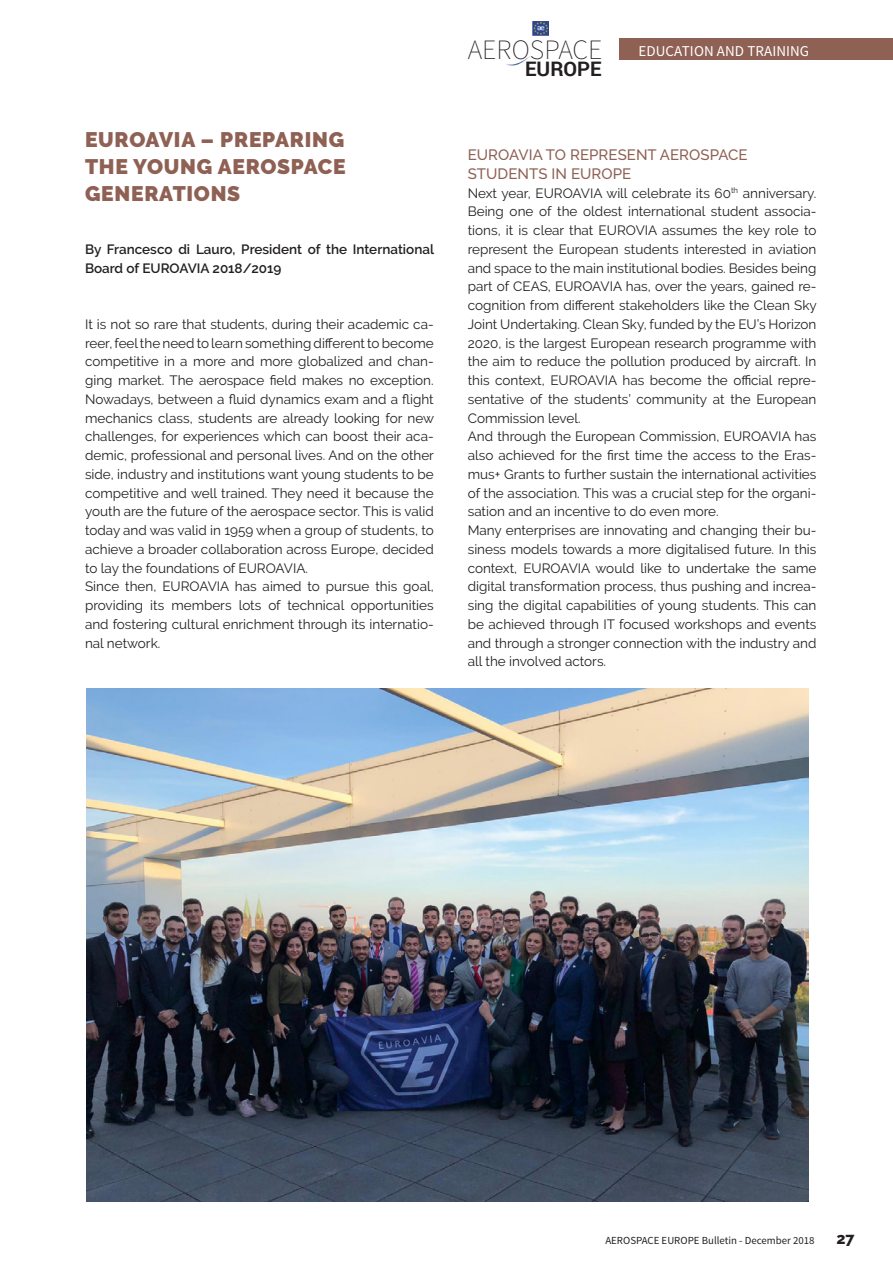
<style>
.page{position:relative;width:893px;height:1263px;background:#fff}
.page>*{position:absolute;margin:0;border:0;box-sizing:border-box;transform-origin:0 0}
.t1{font:200 27.9px "Source Sans Pro";color:#231f20}
.Titre1_Black{font:900 21px/27px "Raleway";letter-spacing:.035em;color:#8f6054;text-align:justify}
.t2{font:700 19.95px "Roboto";color:#231f20}
.t3{font:800 15.75px "Raleway";color:#231f20}
.Titre_2_medium{font:500 15px/18.8px "Raleway";letter-spacing:.005em;color:#8f6054}
.titre_generique{font:15px "Source Sans Pro";letter-spacing:.005em;color:#fff}
.texte_courant{font:13.5px/18.8px "Raleway";color:#231f20;text-align:justify}
.BY_AUTEUR{font:600 13.5px/18.8px "Raleway";color:#231f20}
.t4{font:10.8px "Source Sans Pro";color:#231f20}
</style>
<div class="page">
<div style="left:619px;top:38px;width:274px;height:22px;background:#8f6054"></div>
<svg style="left:506px;top:56px;width:24px;height:10px"></svg>
<img style="left:533px;top:21px;width:16px;height:14px">
<img style="left:87px;top:688px;width:721px;height:513px">
<p class="Titre1_Black" style="left:85px;top:126px;width:262px">EUROAVIA – PREPARING THE YOUNG AEROSPACE GENERATIONS</p>
<p class="BY_AUTEUR" style="left:85px;top:240px;width:351px">By Francesco di Lauro, President of the International<br>Board of EUROAVIA 2018/2019</p>
<p class="texte_courant" style="left:85px;top:315px;width:351px">It is not so rare that students, during their academic ca&shy;reer, feel the need to learn something different to become competitive in a more and more globalized and chan&shy;ging market. The aerospace field makes no exception.<br>Nowadays, between a fluid dynamics exam and a flight mechanics class, students are already looking for new challenges, for experiences which can boost their aca&shy;demic, professional and personal lives. And on the other side, industry and institutions want young students to be competitive and well trained. They need it because the youth are the future of the aerospace sector. This is valid today and was valid in 1959 when a group of students, to achieve a broader collaboration across Europe, decided to lay the foundations of EUROAVIA.</p>
<p class="texte_courant" style="left:85px;top:577px;width:350px">Since then, EUROAVIA has aimed to pursue this goal, providing its members lots of technical opportunities and fostering cultural enrichment through its internatio&shy;nal network.</p>
<p class="t1" style="left:468px;top:33px;width:136px">AEROSPACE</p>
<p class="titre_generique" style="left:639px;top:42px;width:172px">EDUCATION AND TRAINING</p>
<p class="t2" style="left:525px;top:55px;width:78px">EUROPE</p>
<p class="Titre_2_medium" style="left:468px;top:145px;width:281px">EUROAVIA TO REPRESENT AEROSPACE<br>STUDENTS IN EUROPE</p>
<p class="texte_courant" style="left:468px;top:183px;width:351px">Next year, EUROAVIA will celebrate its 60<sup>th</sup> anniversary.<br>Being one of the oldest international student associa&shy;tions, it is clear that EUROVIA assumes the key role to represent the European students interested in aviation and space to the main institutional bodies. Besides being part of CEAS, EUROAVIA has, over the years, gained re&shy;cognition from different stakeholders like the Clean Sky Joint Undertaking. Clean Sky, funded by the EU’s Horizon 2020, is the largest European research programme with the aim to reduce the pollution produced by aircraft. In this context, EUROAVIA has become the official repre&shy;sentative of the students’ community at the European Commission level.</p>
<p class="texte_courant" style="left:468px;top:427px;width:350px">And through the European Commission, EUROAVIA has also achieved for the first time the access to the Eras&shy;mus+ Grants to further sustain the international activities of the association. This was a crucial step for the organi&shy;sation and an incentive to do even more.</p>
<p class="texte_courant" style="left:468px;top:521px;width:350px">Many enterprises are innovating and changing their bu&shy;siness models towards a more digitalised future. In this context, EUROAVIA would like to undertake the same digital transformation process, thus pushing and increa&shy;sing the digital capabilities of young students. This can be achieved through IT focused workshops and events and through a stronger connection with the industry and all the involved actors.</p>
<p class="t4" style="left:605px;top:1233px;width:211px">AEROSPACE EUROPE Bulletin - December 2018</p>
<p class="t3" style="left:836px;top:1229px;width:20px">27</p>
</div>
